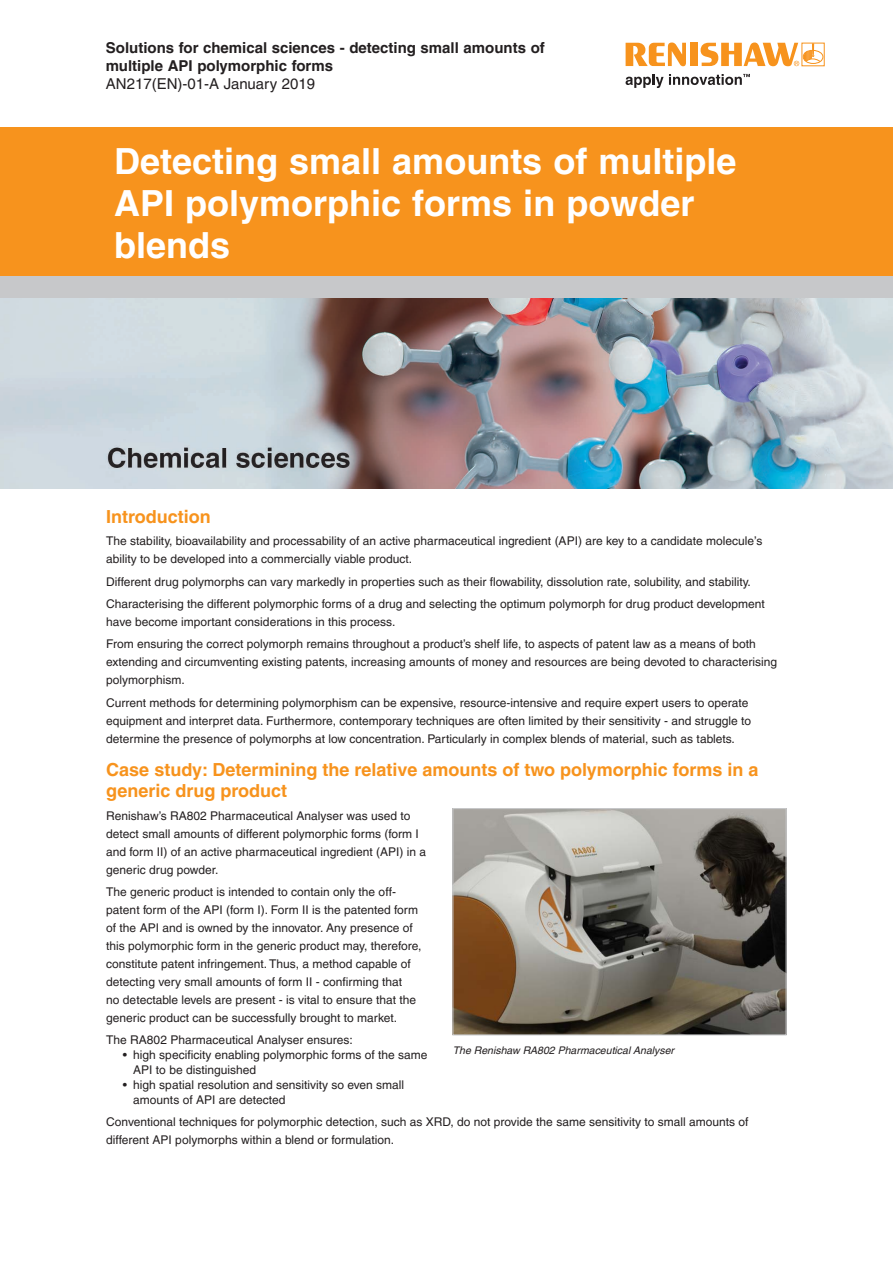
<style>
.page{position:relative;width:893px;height:1263px;background:#fff}
.page>*{position:absolute;margin:0;border:0;box-sizing:border-box;transform-origin:0 0}
.Heading{font:700 36px/42px "Helvetica LT Pro";color:#fff}
.Section_title_in_ora{font:700 18px/21px "Helvetica LT Pro";color:#f7931d}
.Doc_name_10pt_bold{font:700 15px/18px "Helvetica LT Pro";color:#231f20}
.doc_number{font:15px "Helvetica LT Pro";color:#231f20}
.Body_text{font:12px/18px "Helvetica LT Pro";color:#231f20}
.Captions{font:italic 10.5px "Helvetica LT Pro";color:#231f20}
</style>
<div class="page">
<div style="left:0;top:276px;width:893px;height:23px;background:#c7c8ca"></div>
<div style="left:0;top:127px;width:893px;height:149px;background:#f7931d"></div>
<svg style="left:626px;top:43px;width:60px;height:23px"></svg>
<div style="left:690px;top:43px;width:8px;height:23px;background:#f7931d"></div>
<div style="left:802px;top:43px;width:23px;height:23px;border:1px solid #f7931d"></div>
<div style="left:803px;top:50px;width:20px;height:14px;border:1px solid #f7931d;border-radius:50%"></div>
<svg style="left:701px;top:43px;width:120px;height:23px"></svg>
<svg style="left:626px;top:74px;width:124px;height:14px"></svg>
<img style="left:0;top:299px;width:893px;height:189px">
<img style="left:454px;top:810px;width:331px;height:223px">
<div style="left:452px;top:808px;width:335px;height:227px;border:1px solid #c7c8ca"></div>
<p class="Doc_name_10pt_bold" style="left:106px;top:39px;width:440px">Solutions for chemical sciences - detecting small amounts of multiple API polymorphic forms</p>
<p class="doc_number" style="left:106px;top:75px;width:211px">AN217(EN)-01-A January 2019</p>
<p class="Heading" style="left:114px;top:140px;width:624px">Detecting small amounts of multiple<br>API polymorphic forms in powder blends</p>
<p class="Section_title_in_ora" style="left:106px;top:506px;width:106px">Introduction</p>
<p class="Body_text" style="left:106px;top:532px;width:657px">The stability, bioavailability and processability of an active pharmaceutical ingredient (API) are key to a candidate molecule’s ability to be developed into a commercially viable product.</p>
<p class="Body_text" style="left:106px;top:572px;width:646px">Different drug polymorphs can vary markedly in properties such as their flowability, dissolution rate, solubility, and stability.</p>
<p class="Body_text" style="left:106px;top:595px;width:660px">Characterising the different polymorphic forms of a drug and selecting the optimum polymorph for drug product development have become important considerations in this process.</p>
<p class="Body_text" style="left:106px;top:635px;width:672px">From ensuring the correct polymorph remains throughout a product’s shelf life, to aspects of patent law as a means of both extending and circumventing existing patents, increasing amounts of money and resources are being devoted to characterising polymorphism.</p>
<p class="Body_text" style="left:106px;top:693px;width:646px">Current methods for determining polymorphism can be expensive, resource-intensive and require expert users to operate equipment and interpret data. Furthermore, contemporary techniques are often limited by their sensitivity - and struggle to determine the presence of polymorphs at low concentration. Particularly in complex blends of material, such as tablets.</p>
<p class="Section_title_in_ora" style="left:106px;top:759px;width:654px">Case study: Determining the relative amounts of two polymorphic forms in a generic drug product</p>
<p class="Body_text" style="left:106px;top:806px;width:321px">Renishaw’s RA802 Pharmaceutical Analyser was used to detect small amounts of different polymorphic forms (form I and form II) of an active pharmaceutical ingredient (API) in a generic drug powder.</p>
<p class="Body_text" style="left:106px;top:882px;width:317px">The generic product is intended to contain only the off&shy;patent form of the API (form I). Form II is the patented form of the API and is owned by the innovator. Any presence of this polymorphic form in the generic product may, therefore, constitute patent infringement. Thus, a method capable of detecting very small amounts of form II - confirming that<br>no detectable levels are present - is vital to ensure that the generic product can be successfully brought to market.</p>
<p class="Body_text" style="left:106px;top:1031px;width:248px">The RA802 Pharmaceutical Analyser ensures:</p>
<p class="Body_text" style="left:133px;top:1047px;width:296px;line-height:15px;text-indent:-10px">• high specificity enabling polymorphic forms of the same<br>API to be distinguished</p>
<p class="Body_text" style="left:133px;top:1077px;width:272px;line-height:15px;text-indent:-10px">• high spatial resolution and sensitivity so even small amounts of API are detected</p>
<p class="Body_text" style="left:106px;top:1113px;width:644px">Conventional techniques for polymorphic detection, such as XRD, do not provide the same sensitivity to small amounts of different API polymorphs within a blend or formulation.</p>
<p class="Captions" style="left:453px;top:1044px;width:223px">The Renishaw RA802 Pharmaceutical Analyser</p>
</div>
